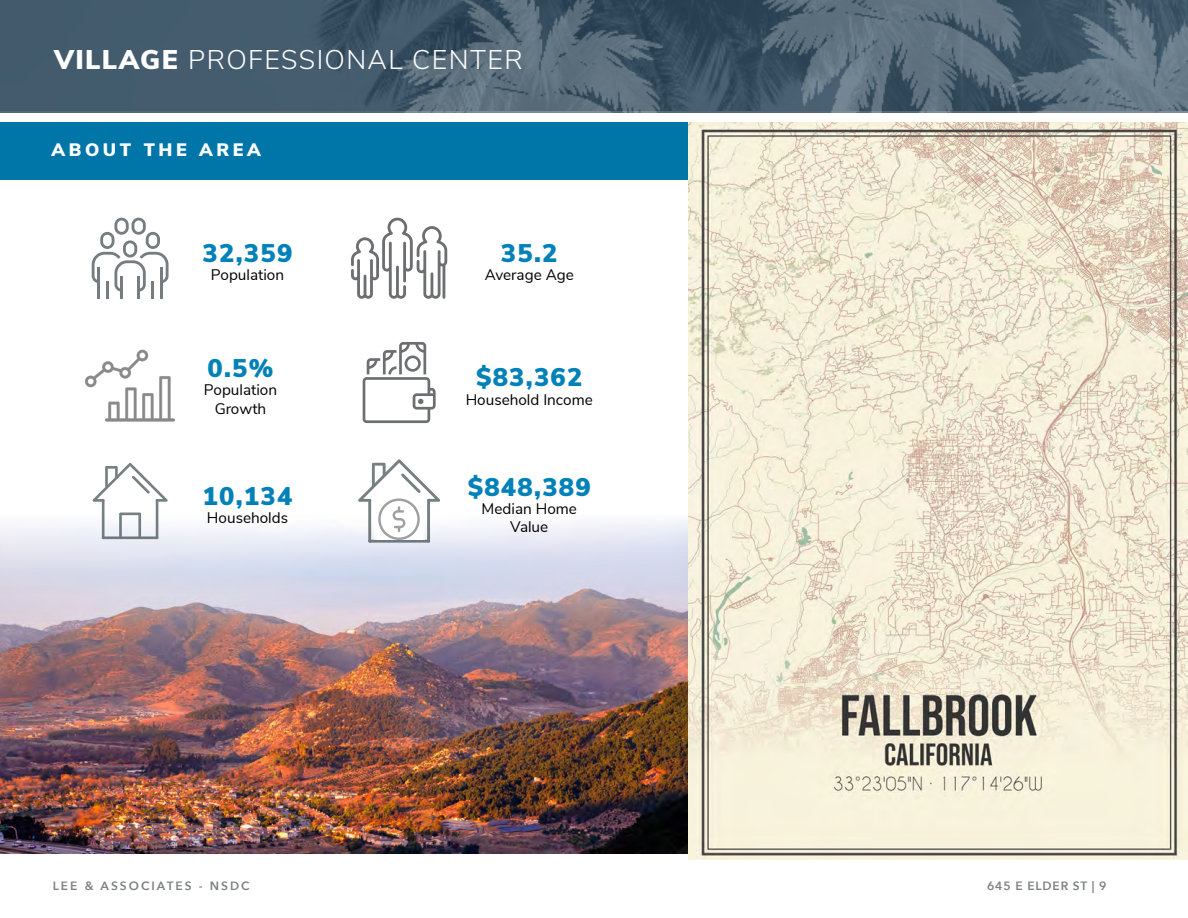
<style>
.page{position:relative;width:1188px;height:918px;background:#fff}
.page>*{position:absolute;margin:0;border:0;box-sizing:border-box;transform-origin:0 0}
.t1{font:300 27px "Nunito Sans";letter-spacing:.05em;color:#fefefe}
.t2{font:900 25.5px "Nunito Sans";letter-spacing:.05em;color:#0081b7}
.t3{font:900 18px "Nunito Sans";letter-spacing:.2em;color:#fff}
.t4{font:15.3px/18.3px "Nunito Sans";color:#000;text-align:center}
.t5{font:600 12px "Avenir Next";letter-spacing:.17em;color:#7e8083}
.t6{font:600 12px "Avenir Next";letter-spacing:.07em;color:#7e8083}
.s1{font-weight:900}
</style>
<div class="page">
<div style="left:0;top:0;width:1188px;height:112px;background:#435c6d"></div>
<img style="left:1163px;top:0;width:25px;height:113px">
<img style="left:803px;top:0;width:360px;height:113px">
<img style="left:265px;top:0;width:538px;height:218px">
<img style="left:0;top:514px;width:688px;height:340px">
<svg style="left:351px;top:218px;width:96px;height:81px"></svg>
<hr style="left:120px;top:276px;width:3px;height:23px;background:#303d42">
<hr style="left:137px;top:276px;width:3px;height:23px;background:#303d42">
<hr style="left:160px;top:267px;width:3px;height:32px;background:#303d42">
<hr style="left:151px;top:282px;width:3px;height:17px;background:#303d42">
<hr style="left:97px;top:267px;width:3px;height:32px;background:#303d42">
<hr style="left:106px;top:282px;width:3px;height:17px;background:#303d42">
<svg style="left:92px;top:218px;width:77px;height:74px"></svg>
<svg style="left:363px;top:342px;width:73px;height:81px"></svg>
<img style="left:85px;top:349px;width:90px;height:73px">
<svg style="left:119px;top:513px;width:22px;height:23px"></svg>
<svg style="left:93px;top:463px;width:75px;height:39px"></svg>
<hr style="left:102px;top:499px;width:3px;height:40px;background:#303d42">
<hr style="left:156px;top:499px;width:2px;height:40px;background:#303d42">
<hr style="left:102px;top:536px;width:56px;height:3px;background:#303d42">
<hr style="left:368px;top:540px;width:62px;height:3px;background:#303d42">
<svg style="left:358px;top:459px;width:82px;height:83px"></svg>
<div style="left:0;top:122px;width:897px;height:58px;background:#0076a8"></div>
<img style="left:688px;top:122px;width:500px;height:738px">
<h1 class="t1" style="left:54px;top:40px;width:470px"><span class="s1">VILLAGE</span> PROFESSIONAL CENTER</h1>
<p class="t3" style="left:52px;top:137px;width:211px">ABOUT THE AREA</p>
<h2 class="t2" style="left:203px;top:234px;width:91px">32,359</h2>
<p class="t4" style="left:211px;top:265px;width:75px">Population</p>
<h2 class="t2" style="left:208px;top:349px;width:67px">0.5%</h2>
<p class="t4" style="left:204px;top:380px;width:75px">Population<br>Growth</p>
<h2 class="t2" style="left:203px;top:477px;width:91px">10,134</h2>
<p class="t4" style="left:207px;top:508px;width:83px">Households</p>
<h2 class="t2" style="left:501px;top:234px;width:58px">35.2</h2>
<p class="t4" style="left:485px;top:265px;width:91px">Average Age</p>
<h2 class="t2" style="left:476px;top:359px;width:108px">$83,362</h2>
<p class="t4" style="left:466px;top:389px;width:129px">Household Income</p>
<h2 class="t2" style="left:468px;top:468px;width:124px">$848,389</h2>
<p class="t4" style="left:482px;top:498px;width:97px">Median Home<br>Value</p>
<p class="t5" style="left:53px;top:875px;width:198px">LEE &amp; ASSOCIATES - NSDC</p>
<p class="t6" style="left:987px;top:876px;width:121px">645 E ELDER ST | 9</p>
</div>
